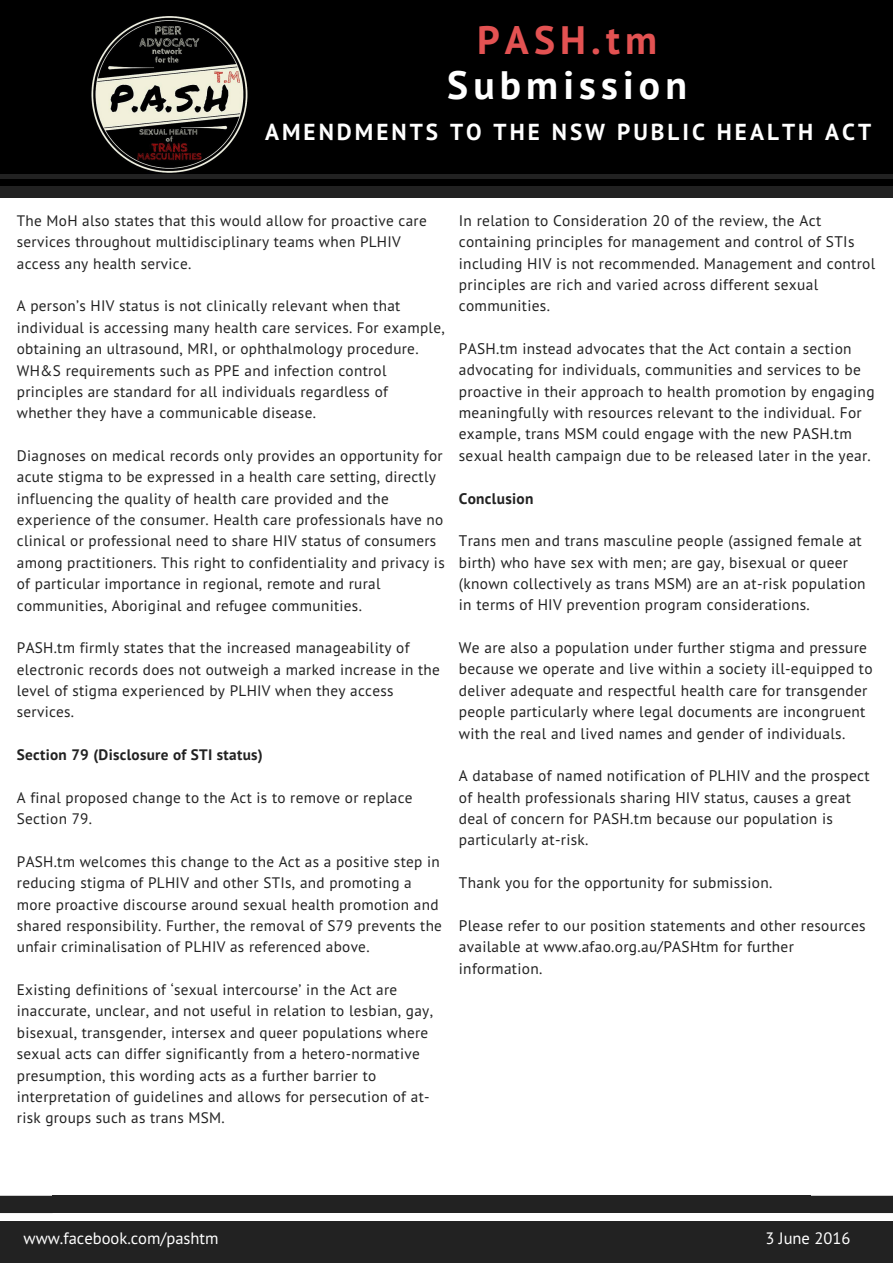
<style>
.page{position:relative;width:893px;height:1263px;background:#fff}
.page>*{position:absolute;margin:0;border:0;box-sizing:border-box;transform-origin:0 0}
.t1{font:700 39.6px "PT Sans";letter-spacing:.13em;color:#fff}
.t2{font:700 39.6px "PT Sans";letter-spacing:.13em;color:#e35252}
.t3{font:700 23.1px "PT Sans";letter-spacing:.13em;color:#fff}
.t4{font:16.5px "PT Sans";color:#fff}
.t5{font:15.3px/21.3px "PT Sans";letter-spacing:.02em;color:#222}
.t6{font:700 15.3px "PT Sans";letter-spacing:.02em;color:#222}
.t7{font:15.15px/21.3px "PT Sans";letter-spacing:.02em;color:#222}
.t8{font:700 15.15px "PT Sans";letter-spacing:.02em;color:#222}
</style>
<div class="page">
<svg style="left:0;top:1195px;width:52px;height:67px;background:#3e3e3e"></svg>
<div style="left:52px;top:1221px;width:758px;height:41px;background:#222"></div>
<div style="left:52px;top:1195px;width:758px;height:18px;background:#222"></div>
<svg style="left:810px;top:1195px;width:82px;height:67px;background:#3e3e3e"></svg>
<div style="left:0;top:0;width:892px;height:198px;background:#000"></div>
<img style="left:81px;top:16px;width:171px;height:163px">
<hr style="left:0;top:174px;width:892px;height:4px;background:#222">
<div style="left:0;top:187px;width:892px;height:11px;background:#222"></div>
<h1 class="t2" style="left:477px;top:14px;width:181px">PASH.tm</h1>
<h1 class="t1" style="left:447px;top:59px;width:241px">Submission</h1>
<h2 class="t3" style="left:265px;top:116px;width:607px">AMENDMENTS TO THE NSW PUBLIC HEALTH ACT</h2>
<p class="t7" style="left:17px;top:210px;width:411px">The MoH also states that this would allow for proactive care services throughout multidisciplinary teams when PLHIV access any health service.</p>
<p class="t7" style="left:17px;top:295px;width:429px">A person’s HIV status is not clinically relevant when that individual is accessing many health care services. For example, obtaining an ultrasound, MRI, or ophthalmology procedure.<br>WH&amp;S requirements such as PPE and infection control principles are standard for all individuals regardless of whether they have a communicable disease.</p>
<p class="t7" style="left:17px;top:445px;width:429px">Diagnoses on medical records only provides an opportunity for acute stigma to be expressed in a health care setting, directly influencing the quality of health care provided and the experience of the consumer. Health care professionals have no clinical or professional need to share HIV status of consumers among practitioners. This right to confidentiality and privacy is of particular importance in regional, remote and rural communities, Aboriginal and refugee communities.</p>
<p class="t7" style="left:17px;top:637px;width:424px">PASH.tm firmly states that the increased manageability of electronic records does not outweigh a marked increase in the level of stigma experienced by PLHIV when they access services.</p>
<p class="t8" style="left:17px;top:744px;width:247px">Section 79 (Disclosure of STI status)</p>
<p class="t7" style="left:17px;top:786px;width:397px">A final proposed change to the Act is to remove or replace<br>Section 79.</p>
<p class="t7" style="left:17px;top:850px;width:426px">PASH.tm welcomes this change to the Act as a positive step in reducing stigma of PLHIV and other STIs, and promoting a more proactive discourse around sexual health promotion and shared responsibility. Further, the removal of S79 prevents the unfair criminalisation of PLHIV as referenced above.</p>
<p class="t7" style="left:17px;top:979px;width:417px">Existing definitions of ‘sexual intercourse’ in the Act are inaccurate, unclear, and not useful in relation to lesbian, gay, bisexual, transgender, intersex and queer populations where sexual acts can differ significantly from a hetero-normative presumption, this wording acts as a further barrier to interpretation of guidelines and allows for persecution of at&shy;risk groups such as trans MSM.</p>
<p class="t5" style="left:459px;top:209px;width:418px">In relation to Consideration 20 of the review, the Act containing principles for management and control of STIs including HIV is not recommended. Management and control principles are rich and varied across different sexual communities.</p>
<p class="t5" style="left:459px;top:338px;width:417px">PASH.tm instead advocates that the Act contain a section advocating for individuals, communities and services to be proactive in their approach to health promotion by engaging meaningfully with resources relevant to the individual. For example, trans MSM could engage with the new PASH.tm sexual health campaign due to be released later in the year.</p>
<p class="t6" style="left:459px;top:488px;width:76px">Conclusion</p>
<p class="t5" style="left:459px;top:530px;width:408px">Trans men and trans masculine people (assigned female at birth) who have sex with men; are gay, bisexual or queer (known collectively as trans MSM) are an at-risk population in terms of HIV prevention program considerations.</p>
<p class="t5" style="left:459px;top:637px;width:415px">We are also a population under further stigma and pressure because we operate and live within a society ill-equipped to deliver adequate and respectful health care for transgender people particularly where legal documents are incongruent with the real and lived names and gender of individuals.</p>
<p class="t5" style="left:459px;top:765px;width:412px">A database of named notification of PLHIV and the prospect of health professionals sharing HIV status, causes a great deal of concern for PASH.tm because our population is particularly at-risk.</p>
<p class="t5" style="left:459px;top:872px;width:315px">Thank you for the opportunity for submission.</p>
<p class="t5" style="left:459px;top:914px;width:408px">Please refer to our position statements and other resources available at www.afao.org.au/PASHtm for further information.</p>
<p class="t4" style="left:24px;top:1227px;width:196px">www.facebook.com/pashtm</p>
<p class="t4" style="left:765px;top:1227px;width:86px">3 June 2016</p>
</div>
